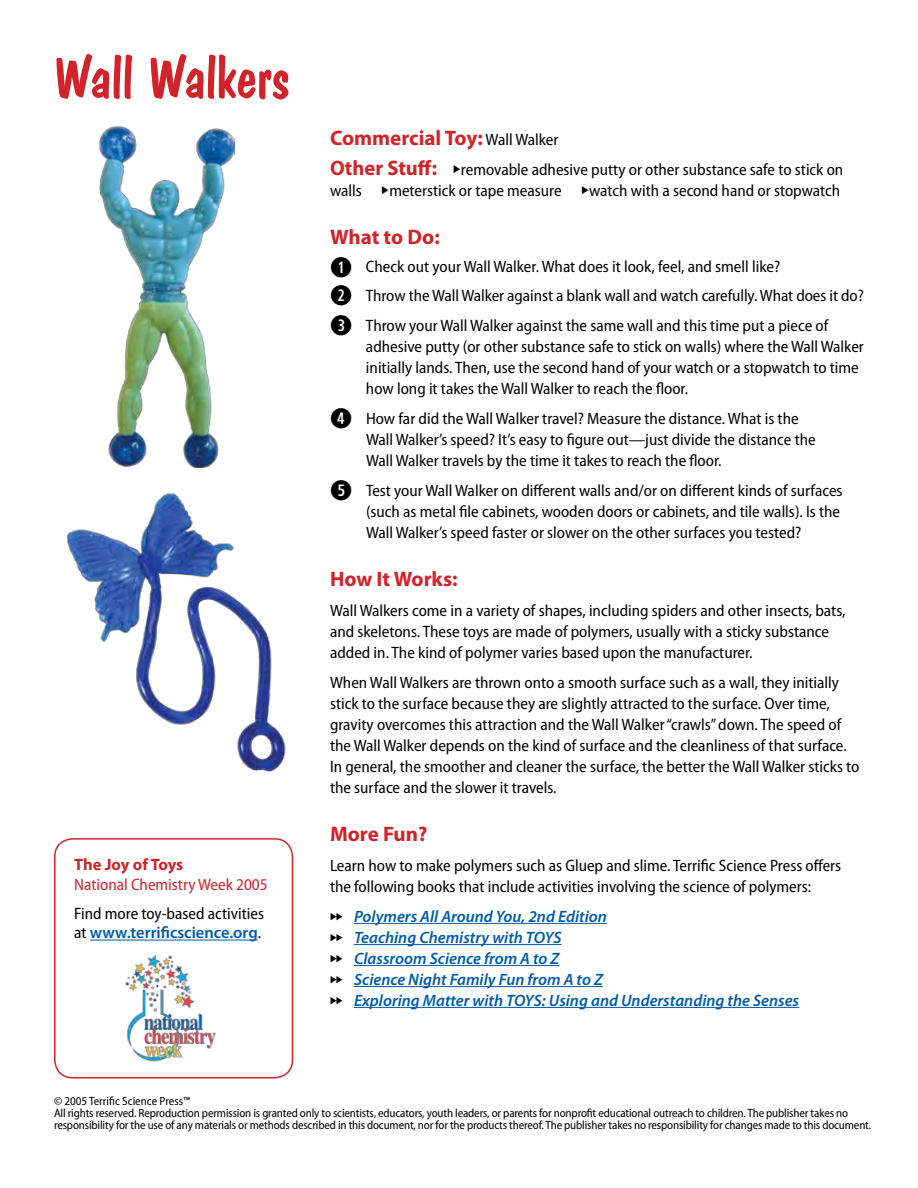
<style>
.page{position:relative;width:918px;height:1188px;background:#fff}
.page>*{position:absolute;margin:0;border:0;box-sizing:border-box;transform-origin:0 0}
.t1{font:60px "Dom Casual D";color:#d2232a}
.t2{font:700 21px "Myriad Pro";color:#d2232a}
.t3{font:semi-condensed 16.5px/21px "Myriad Pro";color:#000}
.t4{font:italic 600 16.5px/21px "Myriad Pro";color:#005bab}
.t5{font:semi-condensed 16.5px/19.8px "Myriad Pro";color:#d2232a}
.t6{font:semi-condensed 12px/12px "Myriad Pro";letter-spacing:-.01em;color:#000}
.s1{font-weight:700;font-stretch:normal}
.s2{font-weight:600;font-stretch:normal;color:#005bab}
.s3{font-weight:400;font-stretch:semi-condensed;font-size:16.5px;color:#000}
.s4{font-weight:700;font-stretch:normal;font-size:21px;color:#d2232a}
.s5{font-family:"Combi Numerals Pro";font-weight:700;font-stretch:normal;font-size:27px}
</style>
<div class="page">
<hr style="left:90px;top:940px;width:168px;height:1px;background:#005bab">
<div style="left:54px;top:838px;width:239px;height:240px;border:2px solid #d2232a;border-radius:18px"></div>
<img style="left:125px;top:955px;width:91px;height:107px">
<hr style="left:354px;top:923px;width:253px;height:1px;background:#005bab">
<hr style="left:354px;top:944px;width:208px;height:1px;background:#005bab">
<hr style="left:354px;top:965px;width:205px;height:1px;background:#005bab">
<hr style="left:354px;top:986px;width:249px;height:1px;background:#005bab">
<hr style="left:354px;top:1007px;width:445px;height:1px;background:#005bab">
<img style="left:67px;top:492px;width:219px;height:280px">
<img style="left:99px;top:126px;width:135px;height:342px">
<p class="t1" style="left:54px;top:42px;width:237px">Wall Walkers</p>
<p class="t5" style="left:74px;top:855px;width:195px"><span class="s1">The Joy of Toys<br></span>National Chemistry Week 2005</p>
<p class="t3" style="left:74px;top:904px;width:191px;line-height:19.8px">Find more toy-based activities at <span class="s2">www.terrificscience.org</span>.</p>
<p class="t2" style="left:330px;top:124px;width:230px">Commercial Toy: <span class="s3">Wall Walker</span></p>
<p class="t3" style="left:330px;top:159px;width:515px"><span class="s4">Other Stuff:</span> removable adhesive putty or other substance safe to stick on walls</p>
<p class="t3" style="left:389px;top:180px;width:174px">meterstick or tape measure</p>
<p class="t3" style="left:589px;top:180px;width:253px">watch with a second hand or stopwatch</p>
<p class="t2" style="left:330px;top:223px;width:111px">What to Do:</p>
<p class="t3" style="left:330px;top:253px;width:535px;line-height:28.5px"><span class="s5">Q</span> Check out your Wall Walker. What does it look, feel, and smell like?<br><span class="s5">W</span> Throw the Wall Walker against a blank wall and watch carefully. What does it do?</p>
<p class="t3" style="left:366px;top:315px;width:499px;text-indent:-36px"><span class="s5">E</span> Throw your Wall Walker against the same wall and this time put a piece of adhesive putty (or other substance safe to stick on walls) where the Wall Walker initially lands. Then, use the second hand of your watch or a stopwatch to time how long it takes the Wall Walker to reach the floor.</p>
<p class="t3" style="left:366px;top:408px;width:451px;text-indent:-36px"><span class="s5">R</span> How far did the Wall Walker travel? Measure the distance. What is the<br>Wall Walker’s speed? It’s easy to figure out—just divide the distance the<br>Wall Walker travels by the time it takes to reach the floor.</p>
<p class="t3" style="left:366px;top:480px;width:478px;text-indent:-36px"><span class="s5">T</span> Test your Wall Walker on different walls and/or on different kinds of surfaces (such as metal file cabinets, wooden doors or cabinets, and tile walls). Is the<br>Wall Walker’s speed faster or slower on the other surfaces you tested?</p>
<p class="t2" style="left:330px;top:565px;width:129px">How It Works:</p>
<p class="t3" style="left:330px;top:600px;width:517px">Wall Walkers come in a variety of shapes, including spiders and other insects, bats, and skeletons. These toys are made of polymers, usually with a sticky substance added in. The kind of polymer varies based upon the manufacturer.</p>
<p class="t3" style="left:330px;top:672px;width:531px">When Wall Walkers are thrown onto a smooth surface such as a wall, they initially stick to the surface because they are slightly attracted to the surface. Over time, gravity overcomes this attraction and the Wall Walker “crawls” down. The speed of the Wall Walker depends on the kind of surface and the cleanliness of that surface.<br>In general, the smoother and cleaner the surface, the better the Wall Walker sticks to the surface and the slower it travels.</p>
<p class="t2" style="left:330px;top:820px;width:99px">More Fun?</p>
<p class="t3" style="left:330px;top:855px;width:513px">Learn how to make polymers such as Gluep and slime. Terrific Science Press offers the following books that include activities involving the science of polymers:</p>
<p class="t4" style="left:354px;top:905px;width:447px">Polymers All Around You, 2nd Edition<br>Teaching Chemistry with TOYS<br>Classroom Science from A to Z<br>Science Night Family Fun from A to Z<br>Exploring Matter with TOYS: Using and Understanding the Senses</p>
<p class="t6" style="left:54px;top:1095px;width:819px">© 2005 Terrific Science Press™<br>All rights reserved. Reproduction permission is granted only to scientists, educators, youth leaders, or parents for nonprofit educational outreach to children. The publisher takes no responsibility for the use of any materials or methods described in this document, nor for the products thereof. The publisher takes no responsibility for changes made to this document.</p>
</div>
